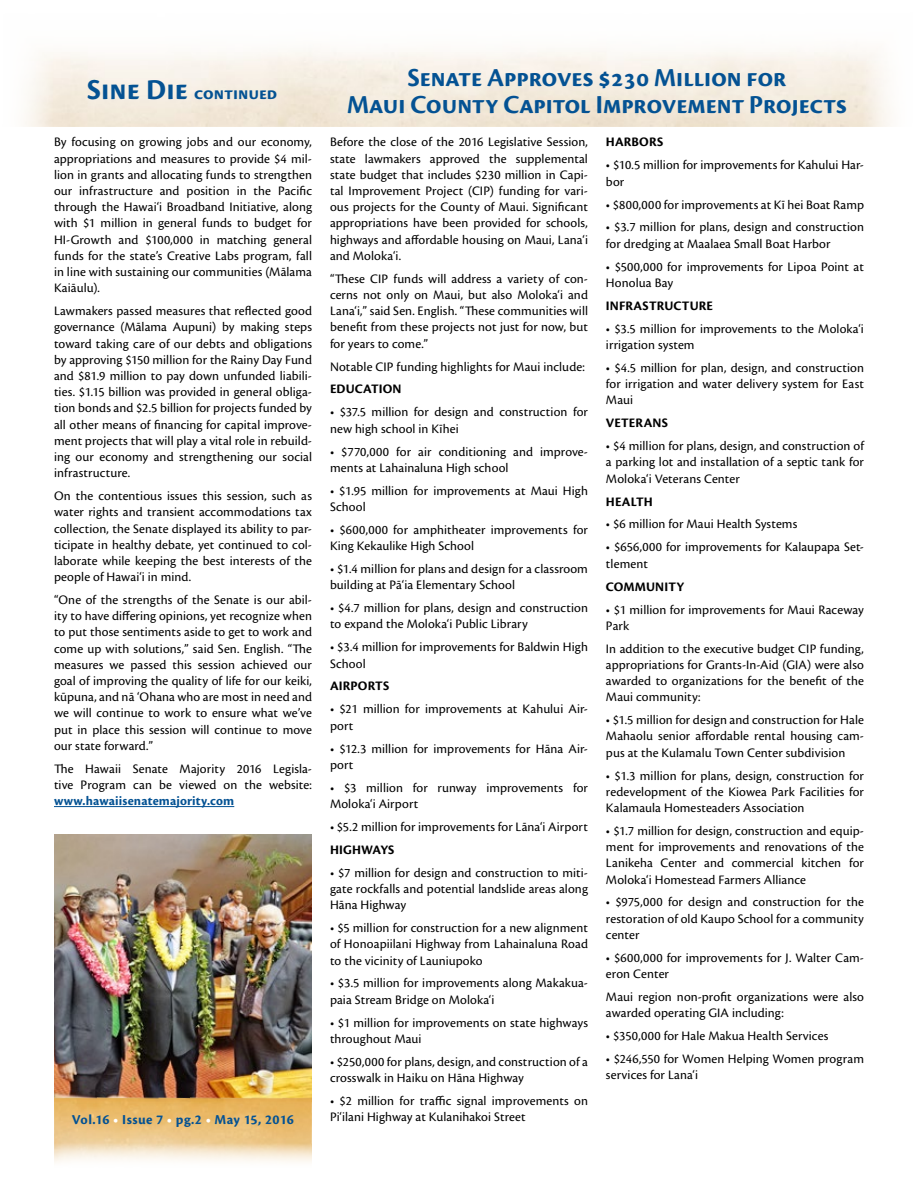
<style>
.page{position:relative;width:918px;height:1188px;background:#fff}
.page>*{position:absolute;margin:0;border:0;box-sizing:border-box;transform-origin:0 0}
.t1{font:27px/27px "Cronos Pro Bold Disp";color:#045293;text-align:center}
.t2{font:700 18px "Cronos Pro";color:#045293}
.t3{font:700 14.25px "Cronos Pro";letter-spacing:.005em;color:#045293}
.t4{font:13.5px/16.2px "Cronos Pro";letter-spacing:.005em;color:#000}
.t5{font:700 13.5px "Cronos Pro";letter-spacing:.01em;color:#000}
.t6{font:700 13.5px "Cronos Pro";color:#045293}
.s1{font-size:30px}
.s2{color:#fff}
</style>
<div class="page">
<img style="left:54px;top:835px;width:258px;height:262px">
<hr style="left:54px;top:806px;width:180px;height:1px;background:#045293">
<img style="left:54px;top:1097px;width:258px;height:65px">
<h2 class="t2" style="left:87px;top:83px;width:191px"><span class="s1">Sine Die</span> continued</h2>
<p class="t4" style="left:54px;top:134px;width:260px;text-align:justify">By focusing on growing jobs and our economy, appropriations and measures to provide $4 mil&shy;lion in grants and allocating funds to strengthen our infrastructure and position in the Pacific through the Hawai‘i Broadband Initiative, along with $1 million in general funds to budget for HI-Growth and $100,000 in matching general funds for the state’s Creative Labs program, fall in line with sustaining our communities (Mālama Kaiāulu).</p>
<p class="t4" style="left:54px;top:303px;width:260px;text-align:justify">Lawmakers passed measures that reflected good governance (Mālama Aupuni) by making steps toward taking care of our debts and obligations by approving $150 million for the Rainy Day Fund and $81.9 million to pay down unfunded liabili&shy;ties. $1.15 billion was provided in general obliga&shy;tion bonds and $2.5 billion for projects funded by all other means of financing for capital improve&shy;ment projects that will play a vital role in rebuild&shy;ing our economy and strengthening our social infrastructure.</p>
<p class="t4" style="left:54px;top:488px;width:260px;text-align:justify">On the contentious issues this session, such as water rights and transient accommodations tax collection, the Senate displayed its ability to par&shy;ticipate in healthy debate, yet continued to col&shy;laborate while keeping the best interests of the people of Hawai‘i in mind.</p>
<p class="t4" style="left:54px;top:592px;width:260px;text-align:justify">“One of the strengths of the Senate is our abil&shy;ity to have differing opinions, yet recognize when to put those sentiments aside to get to work and come up with solutions,” said Sen. English. “The measures we passed this session achieved our goal of improving the quality of life for our keiki, kūpuna, and nā ‘Ohana who are most in need and we will continue to work to ensure what we’ve put in place this session will continue to move our state forward.”</p>
<p class="t4" style="left:54px;top:761px;width:259px">The Hawaii Senate Majority 2016 Legisla&shy;tive Program can be viewed on the website:</p>
<p class="t6" style="left:54px;top:793px;width:182px">www.hawaiisenatemajority.com</p>
<p class="t3" style="left:72px;top:1111px;width:223px">Vol.16 <span class="s2">•</span> Issue 7 <span class="s2">•</span> pg.2 <span class="s2">•</span> May 15, 2016</p>
<h1 class="t1" style="left:347px;top:65px;width:501px">Senate Approves $230 Million for<br>Maui County Capitol Improvement Projects</h1>
<p class="t4" style="left:330px;top:134px;width:260px;text-align:justify">Before the close of the 2016 Legislative Session, state lawmakers approved the supplemental state budget that includes $230 million in Capi&shy;tal Improvement Project (CIP) funding for vari&shy;ous projects for the County of Maui. Significant appropriations have been provided for schools, highways and affordable housing on Maui, Lana‘i and Moloka‘i.</p>
<p class="t4" style="left:330px;top:271px;width:260px;text-align:justify">“These CIP funds will address a variety of con&shy;cerns not only on Maui, but also Moloka‘i and Lana‘i,” said Sen. English. “These communities will benefit from these projects not just for now, but for years to come.”</p>
<p class="t4" style="left:330px;top:358px;width:256px">Notable CIP funding highlights for Maui include:</p>
<p class="t5" style="left:330px;top:382px;width:73px">EDUCATION</p>
<p class="t4" style="left:330px;top:404px;width:260px">• $37.5 million for design and construction for new high school in Kīhei</p>
<p class="t4" style="left:330px;top:443px;width:259px">• $770,000 for air conditioning and improve&shy;ments at Lahainaluna High school</p>
<p class="t4" style="left:330px;top:482px;width:260px">• $1.95 million for improvements at Maui High<br>School</p>
<p class="t4" style="left:330px;top:522px;width:259px">• $600,000 for amphitheater improvements for<br>King Kekaulike High School</p>
<p class="t4" style="left:330px;top:561px;width:259px">• $1.4 million for plans and design for a classroom building at Pā‘ia Elementary School</p>
<p class="t4" style="left:330px;top:600px;width:260px">• $4.7 million for plans, design and construction to expand the Moloka‘i Public Library</p>
<p class="t4" style="left:330px;top:639px;width:259px">• $3.4 million for improvements for Baldwin High<br>School</p>
<p class="t5" style="left:330px;top:679px;width:61px">AIRPORTS</p>
<p class="t4" style="left:330px;top:701px;width:259px">• $21 million for improvements at Kahului Air&shy;port</p>
<p class="t4" style="left:330px;top:740px;width:259px">• $12.3 million for improvements for Hāna Air&shy;port</p>
<p class="t4" style="left:330px;top:779px;width:260px">• $3 million for runway improvements for<br>Moloka‘i Airport</p>
<p class="t4" style="left:330px;top:819px;width:259px">• $5.2 million for improvements for Lāna‘i Airport</p>
<p class="t5" style="left:330px;top:842px;width:66px">HIGHWAYS</p>
<p class="t4" style="left:330px;top:865px;width:259px;text-align:justify">• $7 million for design and construction to miti&shy;gate rockfalls and potential landslide areas along Hāna Highway</p>
<p class="t4" style="left:330px;top:920px;width:260px;text-align:justify">• $5 million for construction for a new alignment of Honoapiilani Highway from Lahainaluna Road to the vicinity of Launiupoko</p>
<p class="t4" style="left:330px;top:975px;width:259px">• $3.5 million for improvements along Makakua&shy;paia Stream Bridge on Moloka‘i</p>
<p class="t4" style="left:330px;top:1014px;width:259px">• $1 million for improvements on state highways throughout Maui</p>
<p class="t4" style="left:330px;top:1054px;width:260px">• $250,000 for plans, design, and construction of a crosswalk in Haiku on Hāna Highway</p>
<p class="t4" style="left:330px;top:1093px;width:259px">• $2 million for traffic signal improvements on<br>Pi‘ilani Highway at Kulanihakoi Street</p>
<p class="t5" style="left:606px;top:134px;width:59px">HARBORS</p>
<p class="t4" style="left:606px;top:157px;width:259px">• $10.5 million for improvements for Kahului Har&shy;bor</p>
<p class="t4" style="left:606px;top:196px;width:260px">• $800,000 for improvements at Kī hei Boat Ramp</p>
<p class="t4" style="left:606px;top:219px;width:260px">• $3.7 million for plans, design and construction for dredging at Maalaea Small Boat Harbor</p>
<p class="t4" style="left:606px;top:258px;width:259px">• $500,000 for improvements for Lipoa Point at<br>Honolua Bay</p>
<p class="t5" style="left:606px;top:298px;width:109px">INFRASTRUCTURE</p>
<p class="t4" style="left:606px;top:320px;width:259px">• $3.5 million for improvements to the Moloka‘i irrigation system</p>
<p class="t4" style="left:606px;top:360px;width:260px;text-align:justify">• $4.5 million for plan, design, and construction for irrigation and water delivery system for East Maui</p>
<p class="t5" style="left:606px;top:415px;width:63px">VETERANS</p>
<p class="t4" style="left:606px;top:438px;width:259px;text-align:justify">• $4 million for plans, design, and construction of a parking lot and installation of a septic tank for Moloka‘i Veterans Center</p>
<p class="t5" style="left:606px;top:494px;width:48px">HEALTH</p>
<p class="t4" style="left:606px;top:516px;width:193px">• $6 million for Maui Health Systems</p>
<p class="t4" style="left:606px;top:539px;width:259px">• $656,000 for improvements for Kalaupapa Set&shy;tlement</p>
<p class="t5" style="left:606px;top:579px;width:80px">COMMUNITY</p>
<p class="t4" style="left:606px;top:601px;width:259px">• $1 million for improvements for Maui Raceway<br>Park</p>
<p class="t4" style="left:606px;top:640px;width:259px;text-align:justify">In addition to the executive budget CIP funding, appropriations for Grants-In-Aid (GIA) were also awarded to organizations for the benefit of the Maui community:</p>
<p class="t4" style="left:606px;top:712px;width:260px;text-align:justify">• $1.5 million for design and construction for Hale Mahaolu senior affordable rental housing cam&shy;pus at the Kulamalu Town Center subdivision</p>
<p class="t4" style="left:606px;top:767px;width:260px;text-align:justify">• $1.3 million for plans, design, construction for redevelopment of the Kiowea Park Facilities for Kalamaula Homesteaders Association</p>
<p class="t4" style="left:606px;top:823px;width:259px;text-align:justify">• $1.7 million for design, construction and equip&shy;ment for improvements and renovations of the Lanikeha Center and commercial kitchen for Moloka‘i Homestead Farmers Alliance</p>
<p class="t4" style="left:606px;top:894px;width:260px;text-align:justify">• $975,000 for design and construction for the restoration of old Kaupo School for a community center</p>
<p class="t4" style="left:606px;top:950px;width:259px">• $600,000 for improvements for J. Walter Cam&shy;eron Center</p>
<p class="t4" style="left:606px;top:989px;width:260px">Maui region non-profit organizations were also awarded operating GIA including:</p>
<p class="t4" style="left:606px;top:1028px;width:224px">• $350,000 for Hale Makua Health Services</p>
<p class="t4" style="left:606px;top:1051px;width:259px">• $246,550 for Women Helping Women program services for Lana‘i</p>
</div>
